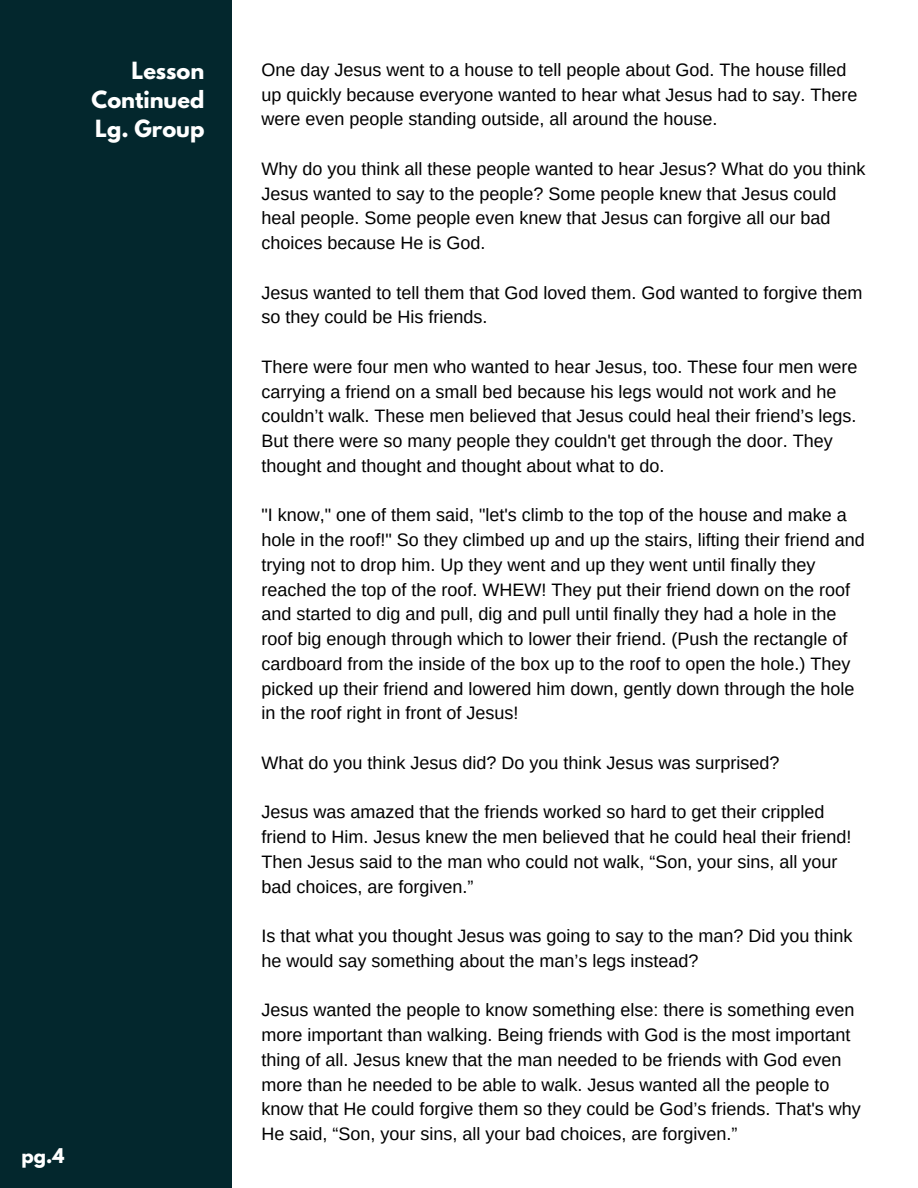
<style>
.page{position:relative;width:918px;height:1188px;background:#fff}
.page>*{position:absolute;margin:0;border:0;box-sizing:border-box;transform-origin:0 0}
.t1{font:700 21px "League Spartan";color:#fff}
.t2{font:18px/24.8px "Arimo";color:#000}
.t3{font:700 18px "League Spartan";color:#fff}
</style>
<div class="page">
<div style="left:0;top:0;width:231px;height:1188px;background:#03272d"></div>
<p class="t1" style="left:131px;top:60px;width:74px">Lesson</p>
<p class="t1" style="left:92px;top:89px;width:114px">Continued</p>
<p class="t1" style="left:95px;top:119px;width:111px">Lg. Group</p>
<p class="t3" style="left:22px;top:1146px;width:44px">pg.4</p>
<p class="t2" style="left:262px;top:57px;width:597px">One day Jesus went to a house to tell people about God. The house filled up quickly because everyone wanted to hear what Jesus had to say. There were even people standing outside, all around the house.</p>
<p class="t2" style="left:262px;top:156px;width:605px">Why do you think all these people wanted to hear Jesus? What do you think Jesus wanted to say to the people? Some people knew that Jesus could heal people. Some people even knew that Jesus can forgive all our bad choices because He is God.</p>
<p class="t2" style="left:262px;top:280px;width:602px">Jesus wanted to tell them that God loved them. God wanted to forgive them so they could be His friends.</p>
<p class="t2" style="left:262px;top:354px;width:597px">There were four men who wanted to hear Jesus, too. These four men were carrying a friend on a small bed because his legs would not work and he couldn’t walk. These men believed that Jesus could heal their friend’s legs.<br>But there were so many people they couldn't get through the door. They thought and thought and thought about what to do.</p>
<p class="t2" style="left:262px;top:503px;width:605px">"I know," one of them said, "let's climb to the top of the house and make a hole in the roof!" So they climbed up and up the stairs, lifting their friend and trying not to drop him. Up they went and up they went until finally they reached the top of the roof. WHEW! They put their friend down on the roof and started to dig and pull, dig and pull until finally they had a hole in the roof big enough through which to lower their friend. (Push the rectangle of cardboard from the inside of the box up to the roof to open the hole.) They picked up their friend and lowered him down, gently down through the hole in the roof right in front of Jesus!</p>
<p class="t2" style="left:262px;top:750px;width:519px">What do you think Jesus did? Do you think Jesus was surprised?</p>
<p class="t2" style="left:262px;top:800px;width:591px">Jesus was amazed that the friends worked so hard to get their crippled friend to Him. Jesus knew the men believed that he could heal their friend!<br>Then Jesus said to the man who could not walk, “Son, your sins, all your bad choices, are forgiven.”</p>
<p class="t2" style="left:262px;top:923px;width:592px">Is that what you thought Jesus was going to say to the man? Did you think he would say something about the man’s legs instead?</p>
<p class="t2" style="left:262px;top:998px;width:601px">Jesus wanted the people to know something else: there is something even more important than walking. Being friends with God is the most important thing of all. Jesus knew that the man needed to be friends with God even more than he needed to be able to walk. Jesus wanted all the people to know that He could forgive them so they could be God’s friends. That's why He said, “Son, your sins, all your bad choices, are forgiven.”</p>
</div>
